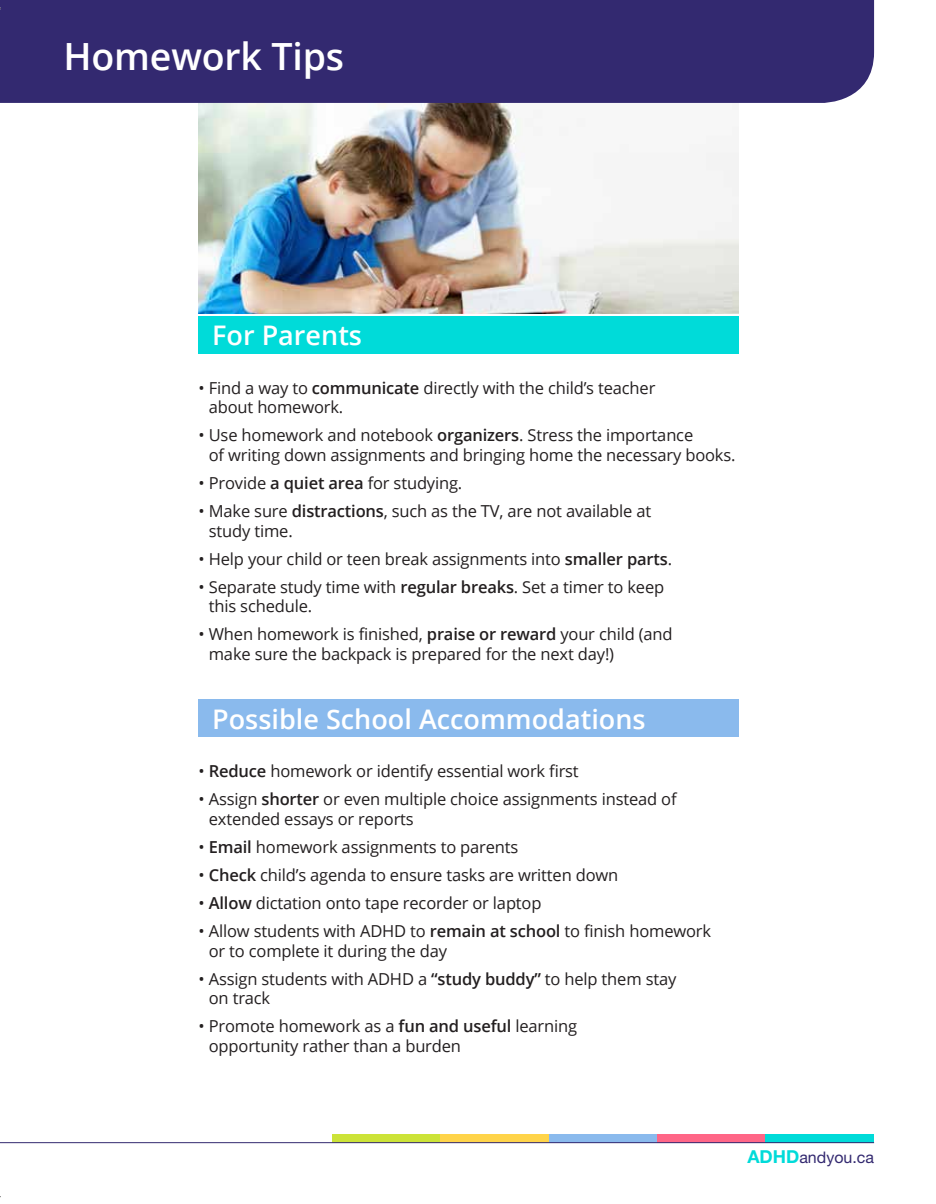
<style>
.page{position:relative;width:936px;height:1204px;background:#fff}
.page>*{position:absolute;margin:0;border:0;box-sizing:border-box;transform-origin:0 0}
.t1{font:600 37.5px "Open Sans";letter-spacing:-.005em;color:#fff}
.t2{font:600 27px "Open Sans";color:#fff}
.t3{font:16.5px/19.5px "Open Sans";letter-spacing:-.01em;color:#231f20}
.t4{font:16.05px "Helvetica Neue LT Std";color:#332970}
.s1{font-weight:600}
.s2{font-weight:700;font-size:17.85px;color:#00dbd9}
</style>
<div class="page">
<img style="left:199px;top:103px;width:540px;height:210px">
<div style="left:199px;top:316px;width:540px;height:38px;background:#00dbd9"></div>
<div style="left:199px;top:699px;width:540px;height:38px;background:#8abaed"></div>
<div style="left:0;top:0;width:874px;height:103px;background:#332970"></div>
<div style="left:332px;top:1133px;width:108px;height:9px;background:#cce338"></div>
<div style="left:440px;top:1133px;width:109px;height:9px;background:#ffd44a"></div>
<div style="left:549px;top:1133px;width:108px;height:9px;background:#8abaed"></div>
<div style="left:657px;top:1133px;width:108px;height:9px;background:#ff6687"></div>
<div style="left:765px;top:1133px;width:109px;height:9px;background:#00dbd9"></div>
<hr style="left:0;top:1142px;width:874px;height:1px;background:#332970">
<h1 class="t1" style="left:64px;top:31px;width:282px">Homework Tips</h1>
<h2 class="t2" style="left:212px;top:317px;width:151px">For Parents</h2>
<p class="t3" style="left:209px;top:377px;width:448px;text-indent:-10px">• Find a way to <span class="s1">communicate</span> directly with the child’s teacher about homework.</p>
<p class="t3" style="left:209px;top:425px;width:528px;text-indent:-10px">• Use homework and notebook <span class="s1">organizers</span>. Stress the importance<br>of writing down assignments and bringing home the necessary books.</p>
<p class="t3" style="left:199px;top:473px;width:265px">• Provide <span class="s1">a quiet area</span> for studying.</p>
<p class="t3" style="left:209px;top:501px;width:444px;text-indent:-10px">• Make sure <span class="s1">distractions</span>, such as the TV, are not available at study time.</p>
<p class="t3" style="left:199px;top:548px;width:475px">• Help your child or teen break assignments into <span class="s1">smaller parts</span>.</p>
<p class="t3" style="left:209px;top:577px;width:457px;text-indent:-10px">• Separate study time with <span class="s1">regular breaks</span>. Set a timer to keep this schedule.</p>
<p class="t3" style="left:209px;top:624px;width:465px;text-indent:-10px">• When homework is finished, <span class="s1">praise or reward</span> your child (and make sure the backpack is prepared for the next day!)</p>
<h2 class="t2" style="left:212px;top:700px;width:435px">Possible School Accommodations</h2>
<p class="t3" style="left:199px;top:761px;width:381px">• <span class="s1">Reduce</span> homework or identify essential work first</p>
<p class="t3" style="left:209px;top:789px;width:469px;text-indent:-10px">• Assign <span class="s1">shorter</span> or even multiple choice assignments instead of extended essays or reports</p>
<p class="t3" style="left:199px;top:836px;width:321px">• <span class="s1">Email</span> homework assignments to parents</p>
<p class="t3" style="left:199px;top:864px;width:421px">• <span class="s1">Check</span> child’s agenda to ensure tasks are written down</p>
<p class="t3" style="left:199px;top:893px;width:344px">• <span class="s1">Allow</span> dictation onto tape recorder or laptop</p>
<p class="t3" style="left:209px;top:921px;width:504px;text-indent:-10px">• Allow students with ADHD to <span class="s1">remain at school</span> to finish homework or to complete it during the day</p>
<p class="t3" style="left:209px;top:968px;width:469px;text-indent:-10px">• Assign students with ADHD a <span class="s1">“study buddy”</span> to help them stay on track</p>
<p class="t3" style="left:209px;top:1016px;width:370px;text-indent:-10px">• Promote homework as a <span class="s1">fun and useful</span> learning opportunity rather than a burden</p>
<p class="t4" style="left:747px;top:1147px;width:128px"><span class="s2">ADHD</span>andyou.ca</p>
</div>
